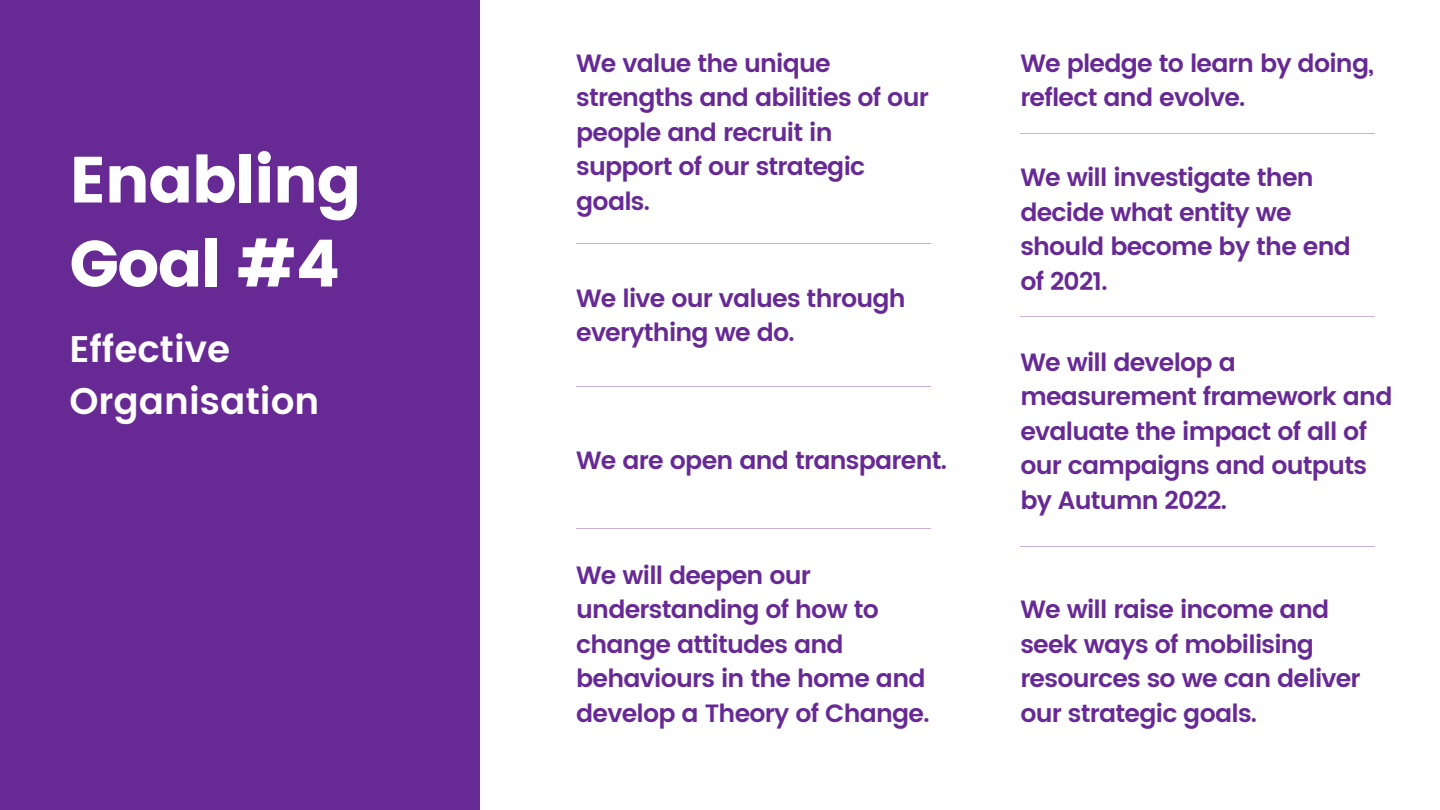
<style>
.page{position:relative;width:1440px;height:810px;background:#fff}
.page>*{position:absolute;margin:0;border:0;box-sizing:border-box;transform-origin:0 0}
.t1{font:65px/84px "Poppins";letter-spacing:-.03em;color:#fff}
.t2{font:600 37px/51.8px "Poppins";color:#fff}
.t3{font:600 25px/34.5px "Poppins";letter-spacing:-.03em;color:#672994}
</style>
<div class="page">
<div style="left:0;top:0;width:480px;height:810px;background:#672994"></div>
<hr style="left:576px;top:386px;width:355px;height:1px;background:#caafd8">
<hr style="left:1020px;top:317px;width:355px;height:1px;background:#caafd8">
<hr style="left:576px;top:243px;width:355px;height:1px;background:#caafd8">
<hr style="left:576px;top:528px;width:355px;height:1px;background:#caafd8">
<hr style="left:1020px;top:133px;width:355px;height:1px;background:#caafd8">
<hr style="left:1020px;top:546px;width:355px;height:1px;background:#caafd8">
<p class="t1" style="left:69px;top:138px;width:294px">Enabling<br>Goal #4</p>
<p class="t2" style="left:69px;top:323px;width:252px">Effective<br>Organisation</p>
<p class="t3" style="left:576px;top:46px;width:354px">We value the unique strengths and abilities of our people and recruit in support of our strategic goals.</p>
<p class="t3" style="left:576px;top:281px;width:331px">We live our values through everything we do.</p>
<p class="t3" style="left:576px;top:443px;width:372px">We are open and transparent.</p>
<p class="t3" style="left:576px;top:558px;width:355px">We will deepen our understanding of how to change attitudes and behaviours in the home and develop a Theory of Change.</p>
<p class="t3" style="left:1020px;top:46px;width:355px">We pledge to learn by doing, reflect and evolve.</p>
<p class="t3" style="left:1020px;top:160px;width:332px">We will investigate then decide what entity we should become by the end of 2021.</p>
<p class="t3" style="left:1020px;top:345px;width:374px">We will develop a measurement framework and evaluate the impact of all of our campaigns and outputs by Autumn 2022.</p>
<p class="t3" style="left:1020px;top:592px;width:342px">We will raise income and seek ways of mobilising resources so we can deliver our strategic goals.</p>
</div>
